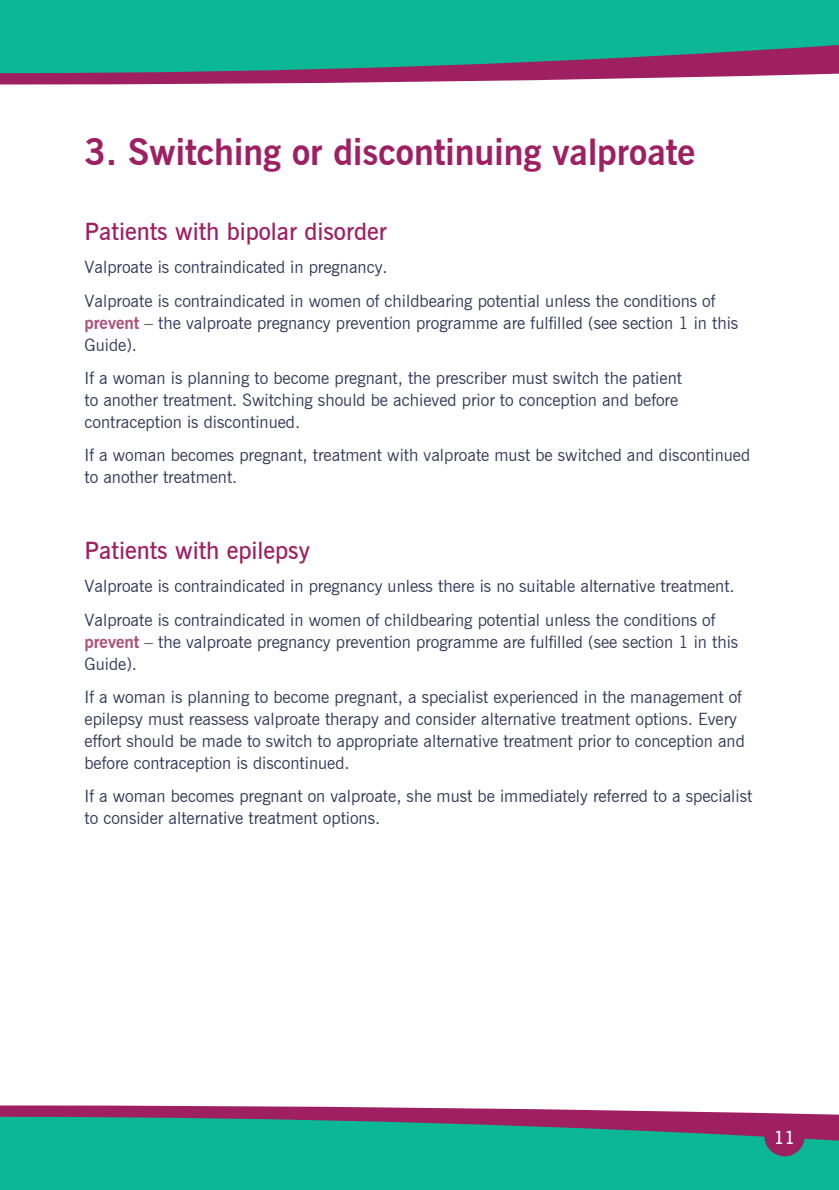
<style>
.page{position:relative;width:839px;height:1190px;background:#fff}
.page>*{position:absolute;margin:0;border:0;box-sizing:border-box;transform-origin:0 0}
.Body_Copy_HCP{font:700 36px "News Gothic BT";color:#9e1f62}
.Subheadings_HCP{font:600 24px "News Gothic BT";color:#9e1f62}
.t1{font:600 18px "News Gothic BT";color:#fff}
.Body_Copy_HCP-2{font:17px/22px "News Gothic BT";color:#363759}
.s1{font-weight:700;color:#ae4f79}
</style>
<div class="page">
<svg style="left:0;top:1105px;width:839px;height:11px;fill:#9e1f62"></svg>
<svg style="left:0;top:1116px;width:839px;height:73px;background:#1ba690"></svg>
<div style="left:764px;top:1115px;width:40px;height:41px;background:#9e1f62;border-radius:50%"></div>
<svg style="left:0;top:73px;width:839px;height:11px;fill:#9e1f62"></svg>
<svg style="left:0;top:0;width:839px;height:73px;background:#1da38f"></svg>
<p class="Body_Copy_HCP" style="left:84px;top:130px;width:612px">3. Switching or discontinuing valproate</p>
<p class="Subheadings_HCP" style="left:84px;top:217px;width:304px">Patients with bipolar disorder</p>
<p class="Body_Copy_HCP-2" style="left:84px;top:256px;width:304px">Valproate is contraindicated in pregnancy.</p>
<p class="Body_Copy_HCP-2" style="left:84px;top:289px;width:655px">Valproate is contraindicated in women of childbearing potential unless the conditions of <span class="s1">prevent</span> – the valproate pregnancy prevention programme are fulfilled (see section 1 in this<br>Guide).</p>
<p class="Body_Copy_HCP-2" style="left:84px;top:367px;width:599px">If a woman is planning to become pregnant, the prescriber must switch the patient to another treatment. Switching should be achieved prior to conception and before contraception is discontinued.</p>
<p class="Body_Copy_HCP-2" style="left:84px;top:444px;width:667px">If a woman becomes pregnant, treatment with valproate must be switched and discontinued to another treatment.</p>
<p class="Subheadings_HCP" style="left:84px;top:535px;width:227px">Patients with epilepsy</p>
<p class="Body_Copy_HCP-2" style="left:84px;top:575px;width:651px">Valproate is contraindicated in pregnancy unless there is no suitable alternative treatment.</p>
<p class="Body_Copy_HCP-2" style="left:84px;top:608px;width:655px">Valproate is contraindicated in women of childbearing potential unless the conditions of <span class="s1">prevent</span> – the valproate pregnancy prevention programme are fulfilled (see section 1 in this<br>Guide).</p>
<p class="Body_Copy_HCP-2" style="left:84px;top:685px;width:662px">If a woman is planning to become pregnant, a specialist experienced in the management of epilepsy must reassess valproate therapy and consider alternative treatment options. Every effort should be made to switch to appropriate alternative treatment prior to conception and before contraception is discontinued.</p>
<p class="Body_Copy_HCP-2" style="left:84px;top:785px;width:669px">If a woman becomes pregnant on valproate, she must be immediately referred to a specialist to consider alternative treatment options.</p>
<p class="t1" style="left:773px;top:1126px;width:23px">11</p>
</div>
